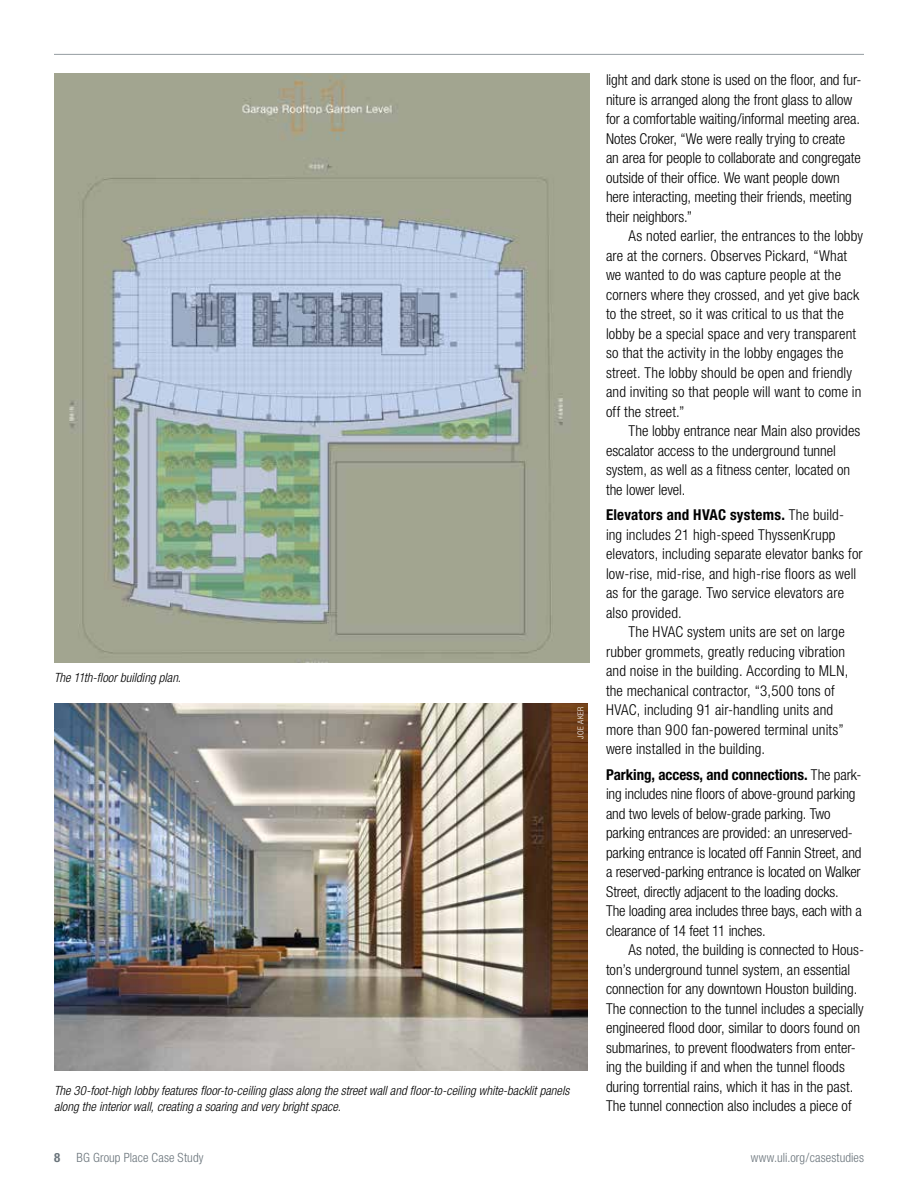
<style>
.page{position:relative;width:918px;height:1188px;background:#fff}
.page>*{position:absolute;margin:0;border:0;box-sizing:border-box;transform-origin:0 0}
.t1{font:300 condensed 15px/19.5px "Helvetica Neue";color:#000}
.t2{font:italic 300 condensed 12.75px/15.8px "Helvetica Neue";letter-spacing:.005em;color:#000}
.t3{font:300 condensed 12.75px "Helvetica Neue";letter-spacing:.01em;color:#6a747b}
.t4{font:700 condensed 12.75px "Helvetica Neue";color:#6a747b}
.t5{font:300 condensed 8.25px "Helvetica Neue";letter-spacing:.045em;color:#fff}
.s1{font-weight:700}
</style>
<div class="page">
<hr style="left:54px;top:54px;width:810px;height:1px;background:#949ca1">
<img style="left:54px;top:704px;width:534px;height:367px">
<img style="left:54px;top:73px;width:536px;height:589px">
<p class="t2" style="left:54px;top:669px;width:129px">The 11th-floor building plan.</p>
<p class="t5" style="left:576px;top:739px;width:33px;rotate:-90deg">JOE AKER</p>
<p class="t2" style="left:54px;top:1083px;width:517px">The 30-foot-high lobby features floor-to-ceiling glass along the street wall and floor-to-ceiling white-backlit panels along the interior wall, creating a soaring and very bright space.</p>
<p class="t1" style="left:606px;top:70px;width:257px">light and dark stone is used on the floor, and fur&shy;niture is arranged along the front glass to allow for a comfortable waiting/informal meeting area.<br>Notes Croker, “We were really trying to create an area for people to collaborate and congregate outside of their office. We want people down here interacting, meeting their friends, meeting their neighbors.”</p>
<p class="t1" style="left:606px;top:226px;width:259px;text-indent:22px">As noted earlier, the entrances to the lobby are at the corners. Observes Pickard, “What we wanted to do was capture people at the corners where they crossed, and yet give back to the street, so it was critical to us that the lobby be a special space and very transparent so that the activity in the lobby engages the street. The lobby should be open and friendly and inviting so that people will want to come in off the street.”</p>
<p class="t1" style="left:606px;top:421px;width:256px;text-indent:22px">The lobby entrance near Main also provides escalator access to the underground tunnel system, as well as a fitness center, located on the lower level.</p>
<p class="t1" style="left:606px;top:505px;width:258px"><span class="s1">Elevators and HVAC systems.</span> The build&shy;ing includes 21 high-speed ThyssenKrupp elevators, including separate elevator banks for low-rise, mid-rise, and high-rise floors as well as for the garage. Two service elevators are also provided.</p>
<p class="t1" style="left:606px;top:622px;width:244px;text-indent:22px">The HVAC system units are set on large rubber grommets, greatly reducing vibration and noise in the building. According to MLN, the mechanical contractor, “3,500 tons of HVAC, including 91 air-handling units and more than 900 fan-powered terminal units” were installed in the building.</p>
<p class="t1" style="left:606px;top:765px;width:257px"><span class="s1">Parking, access, and connections.</span> The park&shy;ing includes nine floors of above-ground parking and two levels of below-grade parking. Two parking entrances are provided: an unreserved&shy;parking entrance is located off Fannin Street, and a reserved-parking entrance is located on Walker Street, directly adjacent to the loading docks.<br>The loading area includes three bays, each with a clearance of 14 feet 11 inches.</p>
<p class="t1" style="left:606px;top:940px;width:259px;text-indent:22px">As noted, the building is connected to Hous&shy;ton’s underground tunnel system, an essential connection for any downtown Houston building.<br>The connection to the tunnel includes a specially engineered flood door, similar to doors found on submarines, to prevent floodwaters from enter&shy;ing the building if and when the tunnel floods during torrential rains, which it has in the past.<br>The tunnel connection also includes a piece of</p>
<p class="t4" style="left:54px;top:1150px;width:8px">8</p>
<p class="t3" style="left:77px;top:1150px;width:129px">BG Group Place Case Study</p>
<p class="t3" style="left:751px;top:1150px;width:115px">www.uli.org/casestudies</p>
</div>
